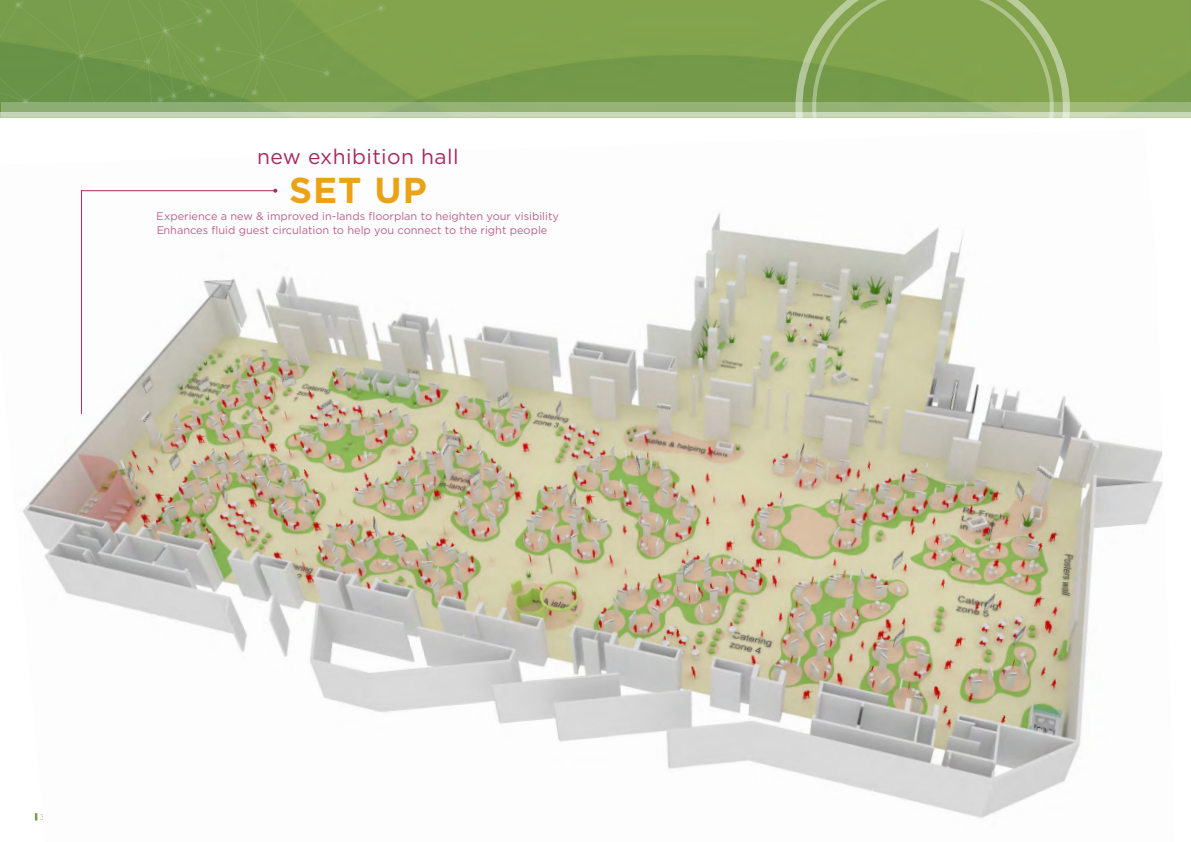
<style>
.page{position:relative;width:1191px;height:842px;background:#fff}
.page>*{position:absolute;margin:0;border:0;box-sizing:border-box;transform-origin:0 0}
.t1{font:700 36px "Gotham";color:#eaa315}
.t2{font:21px "Gotham";letter-spacing:.02em;color:#a62a61}
.t3{font:11px "Gotham";color:#a62a61}
.t4{font:300 8.5px "Gotham";color:#789d4b}
</style>
<div class="page">
<img style="left:0;top:0;width:1191px;height:113px">
<svg style="left:1px;top:102px;width:1190px;height:11px;background:#99b57c"></svg>
<div style="left:0;top:113px;width:1191px;height:5px;background:#c9d8b9"></div>
<svg style="left:795px;top:0;width:274px;height:118px;background:#93af67"></svg>
<svg style="left:812px;top:0;width:241px;height:118px;background:#89a85a"></svg>
<svg style="left:0;top:0;width:386px;height:104px;background:#769c4c"></svg>
<img style="left:22px;top:188px;width:1141px;height:633px">
<svg style="left:80px;top:190px;width:196px;height:225px"></svg>
<svg style="left:273px;top:189px;width:4px;height:4px"></svg>
<p class="t2" style="left:257px;top:143px;width:203px">new exhibition hall</p>
<p class="t1" style="left:289px;top:168px;width:139px">SET UP</p>
<p class="t3" style="left:157px;top:209px;width:404px">Experience a new &amp; improved in-lands floorplan to heighten your visibility</p>
<p class="t3" style="left:156px;top:224px;width:393px">Enhances fluid guest circulation to help you connect to the right people</p>
<p class="t4" style="left:40px;top:812px;width:7px">3</p>
</div>
